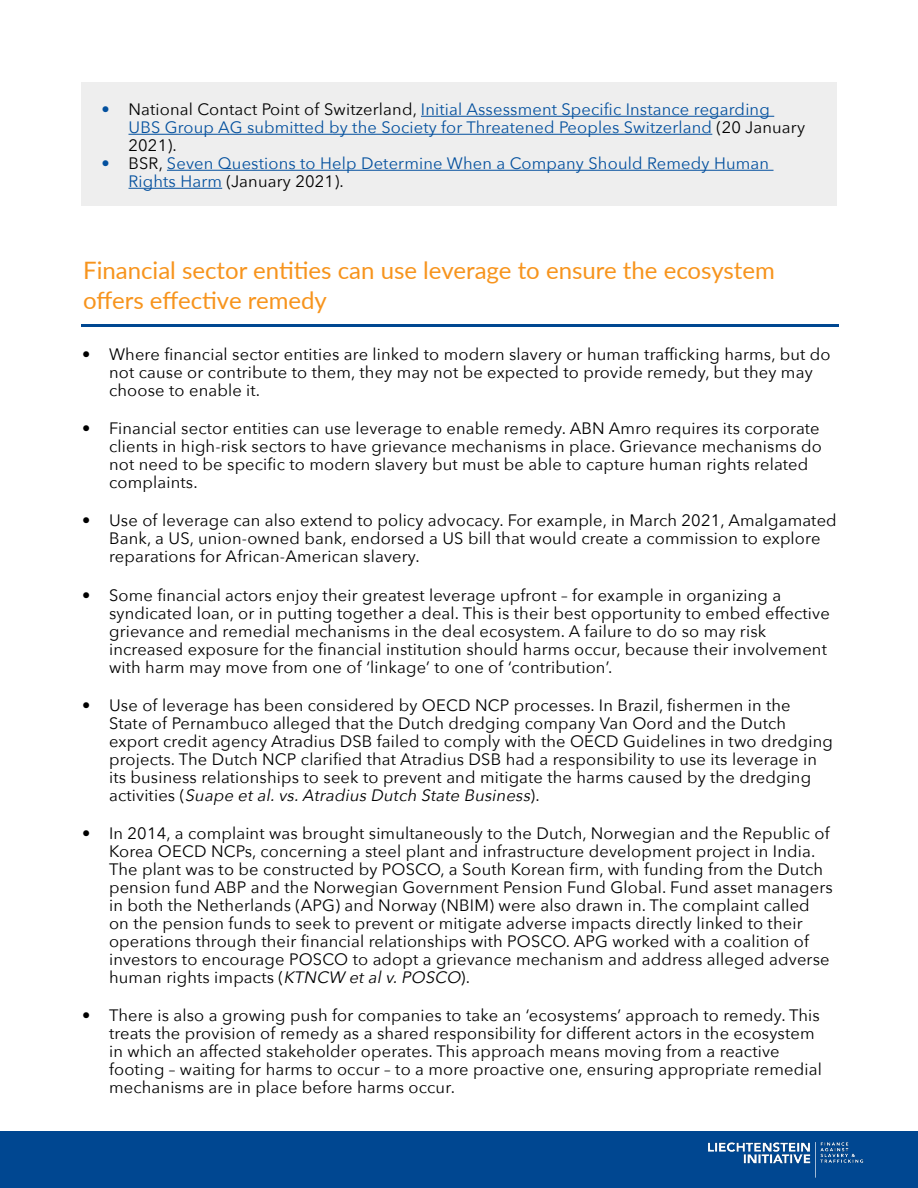
<style>
.page{position:relative;width:918px;height:1188px;background:#fff}
.page>*{position:absolute;margin:0;border:0;box-sizing:border-box;transform-origin:0 0}
.t1{font:24px/30px "Lato";color:#f7941d}
.t2{font:16.5px/18px "Avenir Next";letter-spacing:.01em;color:#000}
.t3{font:16.5px/18px "Avenir Next";letter-spacing:.01em;color:#03509e}
.s1{color:#000}
.s2{font-style:italic}
</style>
<div class="page">
<div style="left:0;top:1132px;width:918px;height:56px;background:#004791"></div>
<img style="left:708px;top:1142px;width:156px;height:36px">
<hr style="left:81px;top:324px;width:757px;height:3px;background:#004791">
<div style="left:81px;top:82px;width:756px;height:123px;background:#eee"></div>
<hr style="left:421px;top:116px;width:353px;height:1px;background:#03509e">
<hr style="left:129px;top:134px;width:583px;height:1px;background:#03509e">
<hr style="left:167px;top:170px;width:607px;height:1px;background:#03509e">
<hr style="left:129px;top:188px;width:93px;height:1px;background:#03509e">
<p class="t3" style="left:129px;top:100px;width:678px;text-indent:-27px">• <span class="s1">National Contact Point of Switzerland,</span> Initial Assessment Specific Instance regarding<br>UBS Group AG submitted by the Society for Threatened Peoples Switzerland <span class="s1">(20 January<br>2021).</span></p>
<p class="t3" style="left:129px;top:154px;width:642px;text-indent:-27px">• <span class="s1">BSR,</span> Seven Questions to Help Determine When a Company Should Remedy Human<br>Rights Harm <span class="s1">(January 2021).</span></p>
<h1 class="t1" style="left:83px;top:254px;width:693px">Financial sector entities can use leverage to ensure the ecosystem offers effective remedy</h1>
<p class="t2" style="left:109px;top:344px;width:723px;text-indent:-27px">• Where financial sector entities are linked to modern slavery or human trafficking harms, but do not cause or contribute to them, they may not be expected to provide remedy, but they may choose to enable it.</p>
<p class="t2" style="left:109px;top:419px;width:714px;text-indent:-27px">• Financial sector entities can use leverage to enable remedy. ABN Amro requires its corporate clients in high-risk sectors to have grievance mechanisms in place. Grievance mechanisms do not need to be specific to modern slavery but must be able to capture human rights related complaints.</p>
<p class="t2" style="left:109px;top:511px;width:729px;text-indent:-27px">• Use of leverage can also extend to policy advocacy. For example, in March 2021, Amalgamated<br>Bank, a US, union-owned bank, endorsed a US bill that would create a commission to explore reparations for African-American slavery.</p>
<p class="t2" style="left:109px;top:585px;width:722px;text-indent:-27px">• Some financial actors enjoy their greatest leverage upfront – for example in organizing a syndicated loan, or in putting together a deal. This is their best opportunity to embed effective grievance and remedial mechanisms in the deal ecosystem. A failure to do so may risk increased exposure for the financial institution should harms occur, because their involvement with harm may move from one of ‘linkage’ to one of ‘contribution’.</p>
<p class="t2" style="left:109px;top:696px;width:725px;text-indent:-27px">• Use of leverage has been considered by OECD NCP processes. In Brazil, fishermen in the State of Pernambuco alleged that the Dutch dredging company Van Oord and the Dutch export credit agency Atradius DSB failed to comply with the OECD Guidelines in two dredging projects. The Dutch NCP clarified that Atradius DSB had a responsibility to use its leverage in its business relationships to seek to prevent and mitigate the harms caused by the dredging<br>a ct i v i t i e s ( <span class="s2">Suape etal.vs.AtradiusDutch State Business</span>) .</p>
<p class="t2" style="left:109px;top:824px;width:725px;text-indent:-27px">• In 2014, a complaint was brought simultaneously to the Dutch, Norwegian and the Republic of Korea OECD NCPs, concerning a steel plant and infrastructure development project in India.<br>The plant was to be constructed by POSCO, a South Korean firm, with funding from the Dutch pension fund ABP and the Norwegian Government Pension Fund Global. Fund asset managers in both the Netherlands (APG) and Norway (NBIM) were also drawn in. The complaint called on the pension funds to seek to prevent or mitigate adverse impacts directly linked to their operations through their financial relationships with POSCO. APG worked with a coalition of investors to encourage POSCO to adopt a grievance mechanism and address alleged adverse human rights impacts (<span class="s2">KTNCW etalv.POSCO</span>).</p>
<p class="t2" style="left:109px;top:1006px;width:714px;text-indent:-27px">• There is also a growing push for companies to take an ‘ecosystems’ approach to remedy. This treats the provision of remedy as a shared responsibility for different actors in the ecosystem in which an affected stakeholder operates. This approach means moving from a reactive footing – waiting for harms to occur – to a more proactive one, ensuring appropriate remedial mechanisms are in place before harms occur.</p>
</div>
